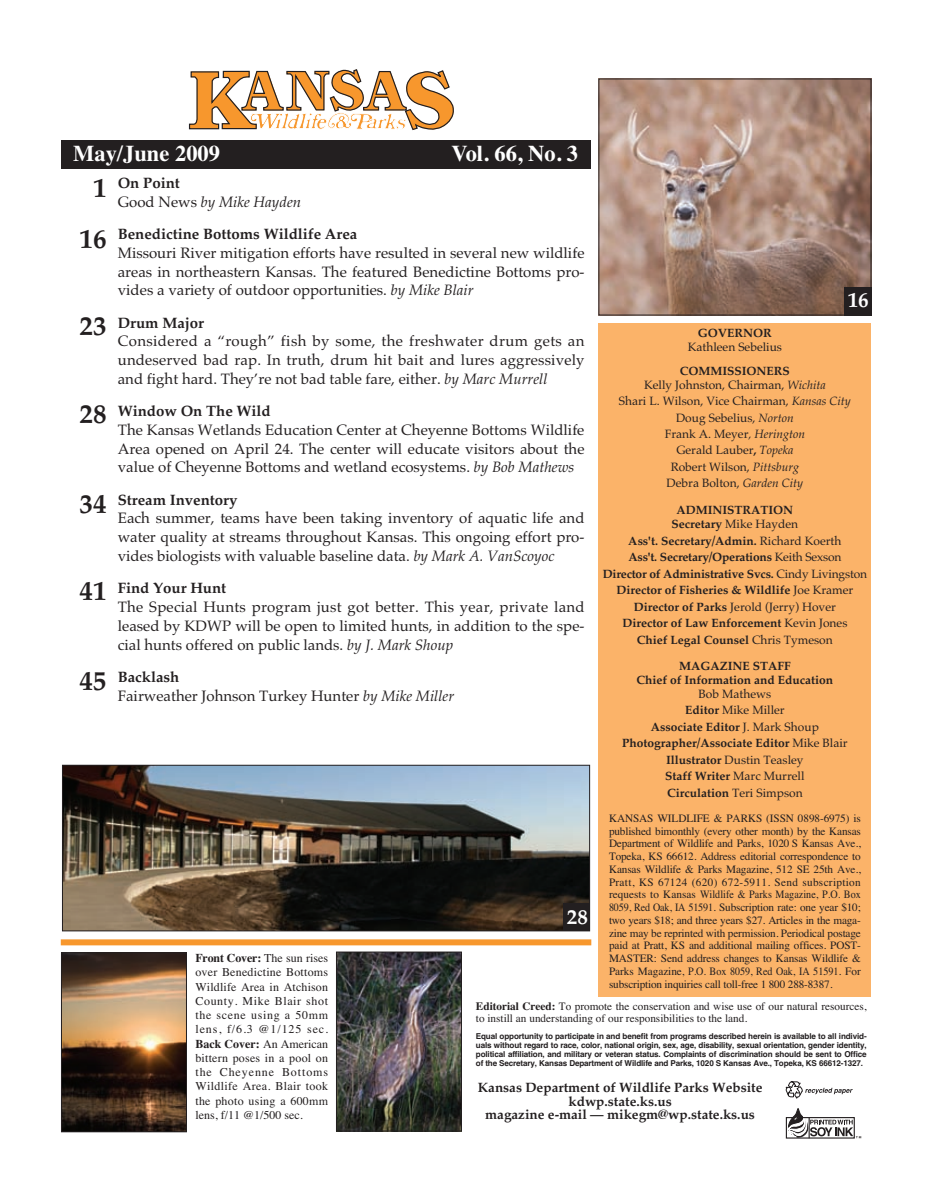
<style>
.page{position:relative;width:932px;height:1202px;background:#fff}
.page>*{position:absolute;margin:0;border:0;box-sizing:border-box;transform-origin:0 0}
.t1{font:700 27px/50.8px "Palatino";color:#231f20;text-align:center}
.t2{font:700 22.5px "Times";color:#fff}
.t3{font:700 21px "Palatino";color:#fff}
.t4{font:15px/18.8px "Palatino";color:#231f20;text-align:justify}
.t5{font:700 15px "Palatino";color:#231f20}
.t6{font:italic 15px/18.8px "Palatino";color:#231f20}
.t7{font:700 13.5px/13.5px "Palatino";color:#231f20;text-align:center}
.t8{font:700 12px/16.5px "Palatino";color:#231f20;text-align:center}
.t9{font:12px/14.2px "Times";letter-spacing:.02em;color:#231f20;text-align:justify}
.t10{font:12px/16.4px "Palatino";color:#231f20;text-align:center}
.t11{font:11.25px/12.8px "Times";color:#231f20}
.t12{font:700 8.1px/8.9px "Helvetica";letter-spacing:-.015em;color:#231f20;text-align:justify}
.s1{font-weight:700;font-style:normal}
.s2{font-style:normal}
.s3{font-style:italic}
.s4{font-weight:700}
.s5{font-weight:400}
</style>
<div class="page">
<svg style="left:188px;top:69px;width:266px;height:62px"></svg>
<div style="left:61px;top:140px;width:529px;height:29px;background:#231f20"></div>
<img style="left:338px;top:953px;width:121px;height:176px">
<div style="left:336px;top:951px;width:125px;height:180px;border:1px solid #231f20"></div>
<img style="left:63px;top:954px;width:122px;height:176px">
<div style="left:61px;top:952px;width:126px;height:180px;border:1px solid #231f20"></div>
<img style="left:600px;top:81px;width:269px;height:232px">
<div style="left:598px;top:79px;width:273px;height:236px;border:1px solid #231f20"></div>
<img style="left:64px;top:767px;width:524px;height:162px">
<div style="left:62px;top:765px;width:528px;height:166px;border:1px solid #231f20"></div>
<div style="left:563px;top:903px;width:27px;height:28px;background:#231f20"></div>
<div style="left:844px;top:287px;width:27px;height:28px;background:#231f20"></div>
<div style="left:61px;top:939px;width:530px;height:6px;background:#f7972d"></div>
<svg style="left:785px;top:1081px;width:67px;height:18px"></svg>
<div style="left:785px;top:1117px;width:69px;height:21px;border:1px solid #231f20"></div>
<svg style="left:787px;top:1108px;width:74px;height:30px"></svg>
<div style="left:598px;top:323px;width:273px;height:673px;background:#fbb369"></div>
<h2 class="t2" style="left:73px;top:145px;width:148px">May/June 2009</h2>
<h2 class="t2" style="left:451px;top:145px;width:128px">Vol. 66, No. 3</h2>
<h1 class="t1" style="left:80px;top:165px;width:28px">1<br>16</h1>
<h1 class="t1" style="left:80px;top:303px;width:28px">23</h1>
<h1 class="t1" style="left:80px;top:391px;width:28px">28</h1>
<h1 class="t1" style="left:80px;top:481px;width:28px">34</h1>
<h1 class="t1" style="left:80px;top:568px;width:28px">41</h1>
<h1 class="t1" style="left:80px;top:658px;width:28px">45</h1>
<p class="t6" style="left:118px;top:175px;width:185px"><span class="s1">On Point<br></span><span class="s2">Good News</span> by Mike Hayden</p>
<p class="t5" style="left:118px;top:228px;width:241px">Benedictine Bottoms Wildlife Area</p>
<p class="t4" style="left:118px;top:245px;width:468px">Missouri River mitigation efforts have resulted in several new wildlife areas in northeastern Kansas. The featured Benedictine Bottoms pro&shy;vides a variety of outdoor opportunities. <span class="s3">by Mike Blair</span></p>
<p class="t5" style="left:118px;top:317px;width:88px">Drum Major</p>
<p class="t4" style="left:118px;top:333px;width:468px">Considered a “rough” fish by some, the freshwater drum gets an undeserved bad rap. In truth, drum hit bait and lures aggressively and fight hard. They’re not bad table fare, either. <span class="s3">by Marc Murrell</span></p>
<p class="t5" style="left:118px;top:405px;width:154px">Window On The Wild</p>
<p class="t4" style="left:118px;top:422px;width:468px">The Kansas Wetlands Education Center at Cheyenne Bottoms Wildlife Area opened on April 24. The center will educate visitors about the value of Cheyenne Bottoms and wetland ecosystems. <span class="s3">by Bob Mathews</span></p>
<p class="t5" style="left:118px;top:494px;width:121px">Stream Inventory</p>
<p class="t4" style="left:118px;top:510px;width:468px">Each summer, teams have been taking inventory of aquatic life and water quality at streams throughout Kansas. This ongoing effort pro&shy;vides biologists with valuable baseline data. <span class="s3">by Mark A. VanScoyoc</span></p>
<p class="t5" style="left:118px;top:582px;width:110px">Find Your Hunt</p>
<p class="t4" style="left:118px;top:599px;width:468px">The Special Hunts program just got better. This year, private land leased by KDWP will be open to limited hunts, in addition to the spe&shy;cial hunts offered on public lands. <span class="s3">by J. Mark Shoup</span></p>
<p class="t4" style="left:118px;top:669px;width:338px"><span class="s4">Backlash<br></span>Fairweather Johnson Turkey Hunter <span class="s3">by Mike Miller</span></p>
<h3 class="t3" style="left:847px;top:292px;width:22px">16</h3>
<p class="t8" style="left:698px;top:326px;width:75px">GOVERNOR</p>
<p class="t10" style="left:687px;top:340px;width:96px">Kathleen Sebelius</p>
<p class="t10" style="left:644px;top:365px;width:183px;line-height:14px"><span class="s4">COMMISSIONERS<br></span>Kelly Johnston, Chairman, <span class="s3">Wichita</span></p>
<p class="t10" style="left:619px;top:394px;width:233px">Shari L. Wilson, Vice Chairman, <span class="s3">Kansas City<br></span>Doug Sebelius, <span class="s3">Norton<br></span>Frank A. Meyer<span class="s3">, Herington<br></span>Gerald Lauber<span class="s4">,</span> <span class="s3">Topeka<br></span>Robert Wilson, <span class="s3">Pittsburg<br></span>Debra Bolton, <span class="s3">Garden City</span></p>
<p class="t8" style="left:671px;top:504px;width:128px;line-height:14px">ADMINISTRATION<br>Secretary <span class="s5">Mike Hayden</span></p>
<p class="t8" style="left:602px;top:534px;width:266px">Ass't. Secretary/Admin. <span class="s5">Richard Koerth<br></span>Ass't. Secretary/Operations <span class="s5">Keith Sexson<br></span>Director of Administrative Svcs. <span class="s5">Cindy Livingston </span>Director of Fisheries &amp; Wildlife <span class="s5">Joe Kramer </span>Director of Parks <span class="s5">Jerold (Jerry) Hover<br></span>Director of Law Enforcement <span class="s5">Kevin Jones<br></span>Chief Legal Counsel <span class="s5">Chris Tymeson</span></p>
<p class="t8" style="left:636px;top:660px;width:198px;line-height:14px">MAGAZINE STAFF<br>Chief of Information and Education</p>
<p class="t8" style="left:622px;top:687px;width:227px"><span class="s5">Bob Mathews<br></span>Editor <span class="s5">Mike Miller<br></span>Associate Editor <span class="s5">J. Mark Shoup<br></span>Photographer/Associate Editor <span class="s5">Mike Blair<br></span>Illustrator <span class="s5">Dustin Teasley<br></span>Staff Writer <span class="s5">Marc Murrell<br></span>Circulation <span class="s5">Teri Simpson</span></p>
<p class="t11" style="left:609px;top:812px;width:253px;text-align:justify">KANSAS WILDLIFE &amp; PARKS (ISSN 0898-6975) is published bimonthly (every other month) by the Kansas Department of Wildlife and Parks, 1020 S Kansas Ave., Topeka, KS 66612. Address editorial correspondence to Kansas Wildlife &amp; Parks Magazine, 512 SE 25th Ave., Pratt, KS 67124 (620) 672-5911. Send subscription requests to Kansas Wildlife &amp; Parks Magazine, P.O. Box 8059, Red Oak, IA 51591. Subscription rate: one year $10; two years $18; and three years $27. Articles in the maga&shy;zine may be reprinted with permission. Periodical postage paid at Pratt, KS and additional mailing offices. POST-MASTER: Send address changes to Kansas Wildlife &amp; Parks Magazine, P.O. Box 8059, Red Oak, IA 51591. For subscription inquiries call toll-free 1 800 288-8387.</p>
<h3 class="t3" style="left:567px;top:908px;width:22px">28</h3>
<p class="t9" style="left:195px;top:952px;width:134px"><span class="s4">Front Cover:</span> The sun rises over Benedictine Bottoms Wildlife Area in Atchison County. Mike Blair shot the scene using a 50mm lens, f/6.3 @1/125 sec.<br><span class="s4">Back Cover:</span> An American bittern poses in a pool on the Cheyenne Bottoms Wildlife Area. Blair took the photo using a 600mm lens, f/11 @1/500 sec.</p>
<p class="t11" style="left:476px;top:1002px;width:392px;line-height:11.2px"><span class="s4">Editorial Creed:</span> To promote the conservation and wise use of our natural resources, to instill an understanding of our responsibilities to the land.</p>
<p class="t12" style="left:476px;top:1032px;width:392px">Equal opportunity to participate in and benefit from programs described herein is available to all individ&shy;uals without regard to race, color, national origin, sex, age, disability, sexual orientation, gender identity, political affiliation, and military or veteran status. Complaints of discrimination should be sent to Office of the Secretary, Kansas Department of Wildlife and Parks, 1020 S Kansas Ave., Topeka, KS 66612-1327.</p>
<p class="t7" style="left:478px;top:1082px;width:286px">Kansas Department of Wildlife Parks Website kdwp.state.ks.us<br>magazine e-mail — mikegm@wp.state.ks.us</p>
</div>
